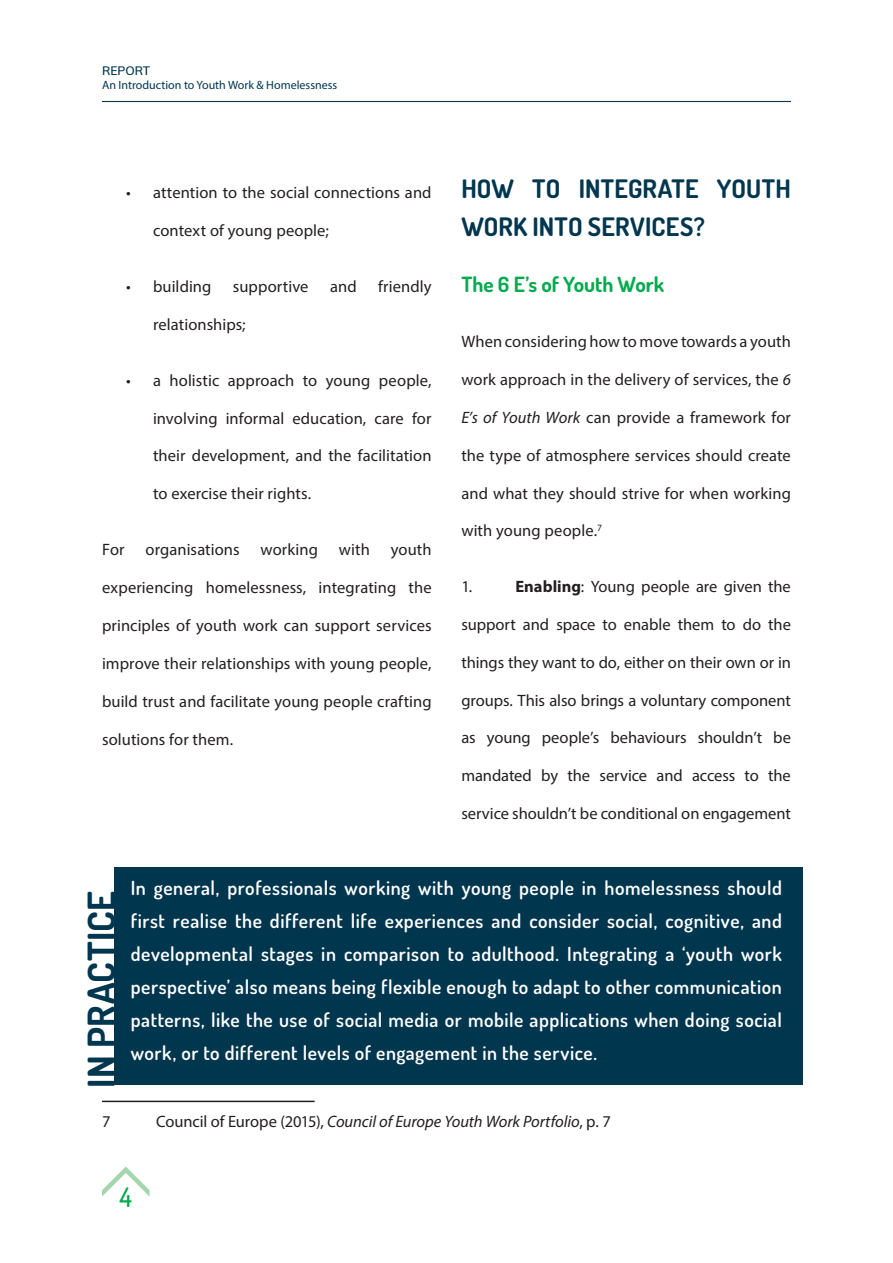
<style>
.page{position:relative;width:893px;height:1263px;background:#fff}
.page>*{position:absolute;margin:0;border:0;box-sizing:border-box;transform-origin:0 0}
.t1{font:700 37.5px "Dosis";letter-spacing:.005em;color:#01364f}
.t2{font:500 27px "Dosis";color:#00ab4d}
.body_txt{font:700 25.5px/37.8px "Dosis";letter-spacing:.005em;color:#01364f}
.body_txt-2{font:700 21px "Dosis";color:#00ab4d}
.t3{font:600 19.5px/33px "Dosis";letter-spacing:.025em;color:#fff;text-align:justify}
.body_txt-3{font:16.5px "Myriad Pro";letter-spacing:.005em;color:#231f20}
.body_txt-4{font:italic 16.5px "Myriad Pro";letter-spacing:-.005em;color:#231f20}
.t4{font:12px "Myriad Pro";color:#01364f}
.t5{font:600 12px "Muli";color:#01364f}
.s1{font-style:italic}
.s2{font-weight:700}
.s3{font-style:normal}
</style>
<div class="page">
<hr style="left:102px;top:101px;width:689px;height:1px;background:#01364f">
<svg style="left:102px;top:1166px;width:48px;height:30px"></svg>
<hr style="left:102px;top:1101px;width:213px;height:1px;background:#231f20">
<div style="left:114px;top:867px;width:689px;height:218px;background:#01364f"></div>
<p class="t5" style="left:102px;top:62px;width:50px">REPORT</p>
<p class="t4" style="left:102px;top:78px;width:237px">An Introduction to Youth Work &amp; Homelessness</p>
<p class="body_txt-3" style="left:126px;top:182px;width:307px">• attention to the social connections and</p>
<p class="body_txt-3" style="left:153px;top:220px;width:177px">context of young people;</p>
<p class="body_txt-3" style="left:126px;top:276px;width:87px">• building</p>
<p class="body_txt-3" style="left:233px;top:276px;width:77px">supportive</p>
<p class="body_txt-3" style="left:330px;top:276px;width:28px">and</p>
<p class="body_txt-3" style="left:378px;top:276px;width:55px">friendly</p>
<p class="body_txt-3" style="left:153px;top:314px;width:94px">relationships;</p>
<p class="body_txt-3" style="left:126px;top:370px;width:307px">• a holistic approach to young people,</p>
<p class="body_txt-3" style="left:153px;top:408px;width:280px">involving informal education, care for</p>
<p class="body_txt-3" style="left:153px;top:446px;width:280px">their development, and the facilitation</p>
<p class="body_txt-3" style="left:153px;top:484px;width:160px">to exercise their rights.</p>
<p class="body_txt-3" style="left:102px;top:539px;width:24px">For</p>
<p class="body_txt-3" style="left:146px;top:539px;width:96px">organisations</p>
<p class="body_txt-3" style="left:261px;top:539px;width:59px">working</p>
<p class="body_txt-3" style="left:339px;top:539px;width:32px">with</p>
<p class="body_txt-3" style="left:391px;top:539px;width:42px">youth</p>
<p class="body_txt-3" style="left:102px;top:577px;width:331px">experiencing homelessness, integrating the</p>
<p class="body_txt-3" style="left:102px;top:615px;width:331px">principles of youth work can support services</p>
<p class="body_txt-3" style="left:102px;top:653px;width:331px">improve their relationships with young people,</p>
<p class="body_txt-3" style="left:102px;top:691px;width:331px">build trust and facilitate young people crafting</p>
<p class="body_txt-3" style="left:102px;top:729px;width:133px">solutions for them.</p>
<p class="body_txt" style="left:461px;top:169px;width:331px">HOW TO INTEGRATE YOUTH<br>WORK INTO SERVICES?</p>
<p class="body_txt-2" style="left:461px;top:269px;width:204px">The 6 E’s of Youth Work</p>
<h2 class="body_txt-3" style="left:461px;top:332px;width:331px">When considering how to move towards a youth</h2>
<h2 class="body_txt-3" style="left:461px;top:369px;width:331px">work approach in the delivery of services, the <span class="s1">6</span></h2>
<h2 class="body_txt-3" style="left:461px;top:407px;width:331px"><span class="s1">E’s of Youth Work</span> can provide a framework for</h2>
<h2 class="body_txt-3" style="left:461px;top:445px;width:331px">the type of atmosphere services should create</h2>
<h2 class="body_txt-3" style="left:461px;top:483px;width:331px">and what they should strive for when working</h2>
<h2 class="body_txt-3" style="left:461px;top:521px;width:142px">with young people.<sup>7</sup></h2>
<h2 class="body_txt-3" style="left:461px;top:576px;width:13px">1.</h2>
<h2 class="body_txt-3" style="left:515px;top:576px;width:277px"><span class="s2">Enabling</span>: Young people are given the</h2>
<h2 class="body_txt-3" style="left:461px;top:614px;width:331px">support and space to enable them to do the</h2>
<h2 class="body_txt-3" style="left:461px;top:652px;width:331px">things they want to do, either on their own or in</h2>
<h2 class="body_txt-3" style="left:461px;top:690px;width:331px">groups. This also brings a voluntary component</h2>
<h2 class="body_txt-3" style="left:461px;top:728px;width:331px">as young people’s behaviours shouldn’t be</h2>
<h2 class="body_txt-3" style="left:461px;top:765px;width:331px">mandated by the service and access to the</h2>
<h2 class="body_txt-3" style="left:461px;top:803px;width:331px">service shouldn’t be conditional on engagement</h2>
<h2 class="t1" style="left:75px;top:1087px;width:198px;rotate:-90deg">IN PRACTICE</h2>
<h2 class="t3" style="left:131px;top:870px;width:653px">In general, professionals working with young people in homelessness should first realise the different life experiences and consider social, cognitive, and developmental stages in comparison to adulthood. Integrating a ‘youth work perspective’ also means being flexible enough to adapt to other communication patterns, like the use of social media or mobile applications when doing social work, or to different levels of engagement in the service.</h2>
<p class="body_txt-3" style="left:102px;top:1111px;width:10px">7</p>
<p class="body_txt-4" style="left:156px;top:1111px;width:456px"><span class="s3">Council of Europe (2015),</span> Council of Europe Youth Work Portfolio<span class="s3">, p. 7</span></p>
<h2 class="t2" style="left:120px;top:1177px;width:14px">4</h2>
</div>
